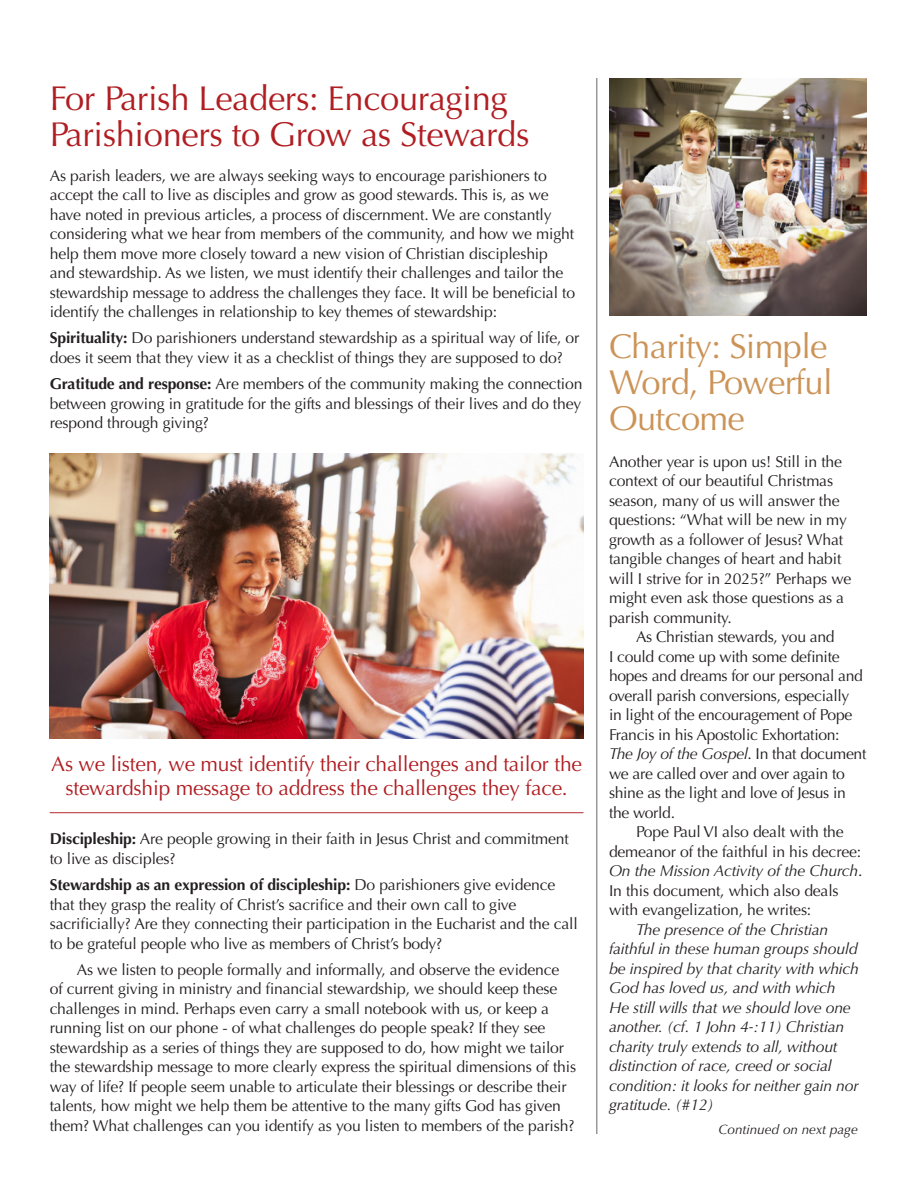
<style>
.page{position:relative;width:918px;height:1188px;background:#fff}
.page>*{position:absolute;margin:0;border:0;box-sizing:border-box;transform-origin:0 0}
.t1{font:34.5px/36px "Optima";letter-spacing:-.01em;color:#b01e22}
.t2{font:34.5px/36px "Optima";letter-spacing:-.02em;color:#cc9357}
.t3{font:21px/24px "Optima";letter-spacing:-.01em;color:#b01e22;text-align:center}
.t4{font:15.75px/19.5px "Optima";letter-spacing:-.01em;color:#231f20}
.t5{font:italic 15.75px/19.5px "Optima";letter-spacing:-.01em;color:#231f20}
.t6{font:italic 13.5px "Optima";color:#231f20}
.s1{font-weight:700}
.s2{font-style:italic}
</style>
<div class="page">
<hr style="left:597px;top:78px;width:1px;height:1056px;background:#67676a">
<img style="left:50px;top:454px;width:534px;height:285px">
<hr style="left:50px;top:812px;width:533px;height:1px;background:#b3292f">
<img style="left:609px;top:78px;width:258px;height:237px">
<p class="t1" style="left:50px;top:80px;width:481px">For Parish Leaders: Encouraging<br>Parishioners to Grow as Stewards</p>
<p class="t4" style="left:50px;top:166px;width:527px">As parish leaders, we are always seeking ways to encourage parishioners to accept the call to live as disciples and grow as good stewards. This is, as we have noted in previous articles, a process of discernment. We are constantly considering what we hear from members of the community, and how we might help them move more closely toward a new vision of Christian discipleship and stewardship. As we listen, we must identify their challenges and tailor the stewardship message to address the challenges they face. It will be beneficial to identify the challenges in relationship to key themes of stewardship:</p>
<p class="t4" style="left:50px;top:329px;width:531px"><span class="s1">Spirituality:</span> Do parishioners understand stewardship as a spiritual way of life, or does it seem that they view it as a checklist of things they are supposed to do?</p>
<p class="t4" style="left:50px;top:374px;width:534px;text-align:justify"><span class="s1">Gratitude and response:</span> Are members of the community making the connection between growing in gratitude for the gifts and blessings of their lives and do they respond through giving?</p>
<p class="t3" style="left:51px;top:752px;width:532px">As we listen, we must identify their challenges and tailor the stewardship message to address the challenges they face.</p>
<p class="t4" style="left:50px;top:830px;width:521px"><span class="s1">Discipleship:</span> Are people growing in their faith in Jesus Christ and commitment to live as disciples?</p>
<p class="t4" style="left:50px;top:875px;width:530px"><span class="s1">Stewardship as an expression of discipleship:</span> Do parishioners give evidence that they grasp the reality of Christ’s sacrifice and their own call to give sacrificially? Are they connecting their participation in the Eucharist and the call to be grateful people who live as members of Christ’s body?</p>
<p class="t4" style="left:50px;top:960px;width:528px;text-indent:27px">As we listen to people formally and informally, and observe the evidence of current giving in ministry and financial stewardship, we should keep these challenges in mind. Perhaps even carry a small notebook with us, or keep a running list on our phone - of what challenges do people speak? If they see stewardship as a series of things they are supposed to do, how might we tailor the stewardship message to more clearly express the spiritual dimensions of this way of life? If people seem unable to articulate their blessings or describe their talents, how might we help them be attentive to the many gifts God has given them? What challenges can you identify as you listen to members of the parish?</p>
<p class="t2" style="left:609px;top:329px;width:225px">Charity: Simple<br>Word, Powerful<br>Outcome</p>
<p class="t4" style="left:609px;top:452px;width:244px">Another year is upon us! Still in the context of our beautiful Christmas season, many of us will answer the questions: “What will be new in my growth as a follower of Jesus? What tangible changes of heart and habit will I strive for in 2025?” Perhaps we might even ask those questions as a parish community.</p>
<p class="t4" style="left:609px;top:628px;width:259px;text-indent:27px">As Christian stewards, you and<br>I could come up with some definite hopes and dreams for our personal and overall parish conversions, especially<br>in light of the encouragement of Pope Francis in his Apostolic Exhortation:<br><span class="s2">The Joy of the Gospel</span>. In that document we are called over and over again to shine as the light and love of Jesus in the world.</p>
<p class="t4" style="left:609px;top:823px;width:255px;text-indent:27px">Pope Paul VI also dealt with the demeanor of the faithful in his decree:<br><span class="s2">On the Mission Activity of the Church</span>.<br>In this document, which also deals with evangelization, he writes:</p>
<p class="t5" style="left:609px;top:920px;width:251px;text-indent:27px">The presence of the Christian faithful in these human groups should be inspired by that charity with which God has loved us, and with which He still wills that we should love one another. (cf. 1 John 4-:11) Christian charity truly extends to all, without distinction of race, creed or social condition: it looks for neither gain nor gratitude. (#12)</p>
<p class="t6" style="left:718px;top:1122px;width:141px">Continued on next page</p>
</div>
